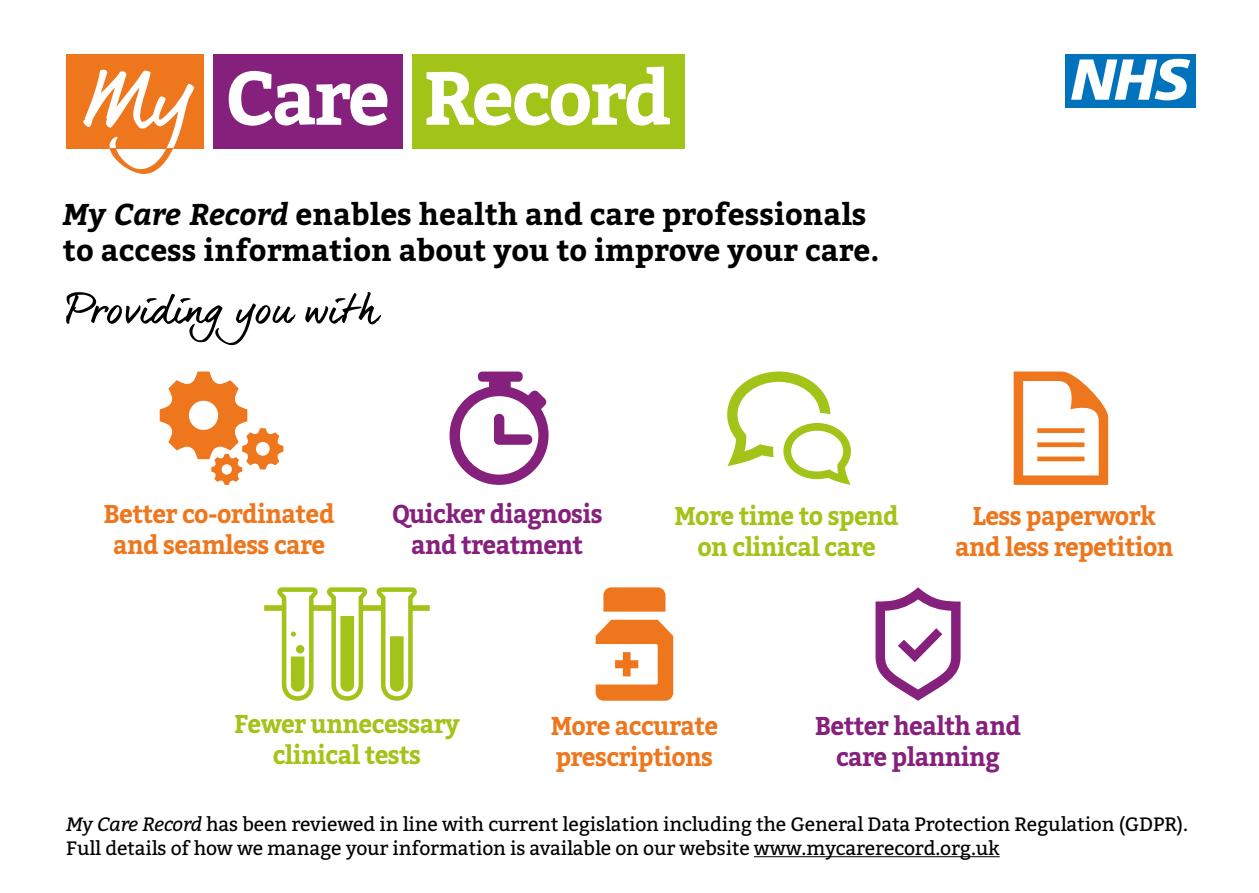
<style>
.page{position:relative;width:1259px;height:893px;background:#fff}
.page>*{position:absolute;margin:0;border:0;box-sizing:border-box;transform-origin:0 0}
.t1{font:700 30px/36px "Bitter";color:#000}
.t2{font:700 25.5px/30.9px "Bitter";letter-spacing:-.025em;color:#ee771e;text-align:center;scale:.95 1}
.t3{font:700 25.5px/30.9px "Bitter";letter-spacing:-.025em;color:#a2c318;text-align:center;scale:.95 1}
.t4{font:700 25.5px/30.9px "Bitter";letter-spacing:-.025em;color:#86207d;text-align:center;scale:.95 1}
.t5{font:19.2px/24px "Bitter";letter-spacing:-.01em;color:#000}
.s1{font-style:italic}
</style>
<div class="page">
<div style="left:1065px;top:54px;width:130px;height:53px;background:#0073bc"></div>
<svg style="left:1071px;top:59px;width:119px;height:41px"></svg>
<svg style="left:66px;top:292px;width:315px;height:53px"></svg>
<div style="left:214px;top:54px;width:189px;height:95px;background:#86207d"></div>
<div style="left:412px;top:54px;width:273px;height:95px;background:#a2c318"></div>
<div style="left:66px;top:54px;width:137px;height:95px;background:#ee771e"></div>
<svg style="left:83px;top:67px;width:587px;height:82px"></svg>
<svg style="left:110px;top:149px;width:63px;height:25px"></svg>
<svg style="left:727px;top:372px;width:124px;height:113px"></svg>
<svg style="left:449px;top:372px;width:100px;height:113px"></svg>
<svg style="left:160px;top:372px;width:123px;height:113px"></svg>
<svg style="left:1013px;top:372px;width:95px;height:113px"></svg>
<svg style="left:595px;top:587px;width:78px;height:114px"></svg>
<svg style="left:277px;top:587px;width:41px;height:114px"></svg>
<svg style="left:326px;top:587px;width:41px;height:114px"></svg>
<svg style="left:376px;top:587px;width:41px;height:114px"></svg>
<div style="left:264px;top:605px;width:20px;height:6px;background:#a2c318"></div>
<div style="left:310px;top:605px;width:24px;height:6px;background:#a2c318"></div>
<div style="left:360px;top:605px;width:24px;height:6px;background:#a2c318"></div>
<div style="left:410px;top:605px;width:20px;height:6px;background:#a2c318"></div>
<svg style="left:875px;top:587px;width:85px;height:114px"></svg>
<hr style="left:754px;top:856px;width:245px;height:1px;background:#000">
<h1 class="t1" style="left:63px;top:197px;width:818px"><span class="s1">My Care Record</span> enables health and care professionals to access information about you to improve your care.</h1>
<h2 class="t2" style="left:104px;top:500px;width:244px">Better co-ordinated and seamless care</h2>
<h2 class="t4" style="left:392px;top:500px;width:223px">Quicker diagnosis and treatment</h2>
<h2 class="t3" style="left:674px;top:501px;width:237px">More time to spend on clinical care</h2>
<h2 class="t2" style="left:955px;top:501px;width:231px">Less paperwork and less repetition</h2>
<h2 class="t3" style="left:234px;top:710px;width:239px">Fewer unnecessary clinical tests</h2>
<h2 class="t2" style="left:551px;top:711px;width:178px;text-align:left">More accurate prescriptions</h2>
<h2 class="t4" style="left:815px;top:711px;width:218px">Better health and care planning</h2>
<p class="t5" style="left:66px;top:812px;width:1123px"><span class="s1">My Care Record</span> has been reviewed in line with current legislation including the General Data Protection Regulation (GDPR).<br>Full details of how we manage your information is available on our website www.mycarerecord.org.uk</p>
</div>
